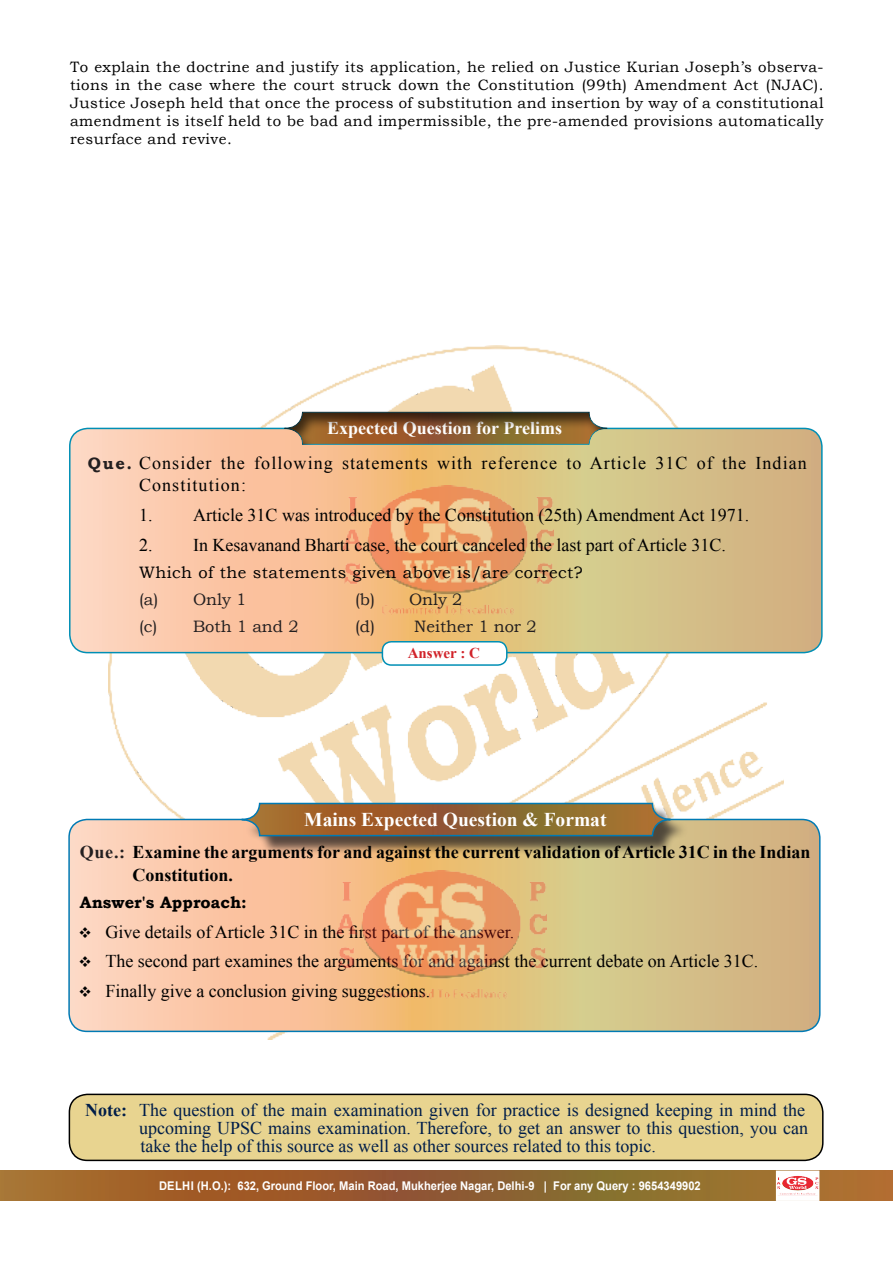
<style>
.page{position:relative;width:893px;height:1263px;background:#fff}
.page>*{position:absolute;margin:0;border:0;box-sizing:border-box;transform-origin:0 0}
.t1{font:700 19.5px "Times New Roman";color:#fff}
.t2{font:18px/29.5px "Times New Roman";color:#000}
.t3{font:18px/18px "Times New Roman";color:#001d49}
.t4{font:700 18px/22.5px "Times New Roman";color:#000}
.t5{font:18px/22.5px "Times New Roman";letter-spacing:.06em;color:#000}
.t6{font:700 18px "Times New Roman";color:#fff}
.t7{font:16.5px "Bookman Old Style";letter-spacing:.03em;color:#000}
.t8{font:16.5px "Bookman Old Style";color:#231f20}
.t9{font:700 16.5px "Bookman Old Style";color:#000}
.t10{font:15px/18px "Bookman Old Style";letter-spacing:.03em;color:#000;text-align:justify}
.t11{font:700 15px "Times New Roman";color:#d1232a}
.t12{font:700 12px "Arial";color:#fff;scale:.93 1}
.s1{font-family:"Bookman Old Style";font-weight:700;font-size:16.5px;color:#231f20}
.s2{color:#231f20}
.s3{font-weight:700}
</style>
<div class="page">
<svg style="left:0;top:1170px;width:892px;height:31px;background:#99642e"></svg>
<img style="left:108px;top:345px;width:675px;height:694px">
<hr style="left:892px;top:1170px;width:1px;height:31px;background:#b46d32">
<svg style="left:776px;top:1170px;width:43px;height:31px"></svg>
<img style="left:775px;top:1171px;width:45px;height:29px">
<div style="left:69px;top:1094px;width:754px;height:66px;background:#e8d490;border-radius:18px"></div>
<div style="left:69px;top:1094px;width:754px;height:67px;border:2px solid #000;border-radius:18px"></div>
<svg style="left:69px;top:819px;width:751px;height:212px;background:#e8c396"></svg>
<div style="left:68px;top:819px;width:752px;height:213px;border:2px solid #007ab4;border-radius:18px"></div>
<div style="left:245px;top:805px;width:443px;height:50px;background:#231f20;opacity:.75"></div>
<svg style="left:240px;top:802px;width:432px;height:35px;background:#906f46"></svg>
<img style="left:335px;top:870px;width:212px;height:132px">
<svg style="left:70px;top:428px;width:752px;height:225px;background:#e8c394"></svg>
<div style="left:69px;top:428px;width:754px;height:225px;border:2px solid #008fb5;border-radius:18px"></div>
<div style="left:284px;top:411px;width:324px;height:35px;background:#231f20;opacity:.75"></div>
<div style="left:382px;top:642px;width:125px;height:23px;background:#fff;border-radius:9px"></div>
<div style="left:382px;top:641px;width:126px;height:25px;border:2px solid #008fb5;border-radius:9px"></div>
<img style="left:342px;top:485px;width:211px;height:132px">
<svg style="left:80px;top:927px;width:10px;height:11px"></svg>
<svg style="left:80px;top:956px;width:10px;height:11px"></svg>
<svg style="left:80px;top:986px;width:10px;height:11px"></svg>
<p class="t10" style="left:70px;top:57px;width:755px">To explain the doctrine and justify its application, he relied on Justice Kurian Joseph’s observa&shy;tions in the case where the court struck down the Constitution (99th) Amendment Act (NJAC).<br>Justice Joseph held that once the process of substitution and insertion by way of a constitutional amendment is itself held to be bad and impermissible, the pre-amended provisions automatically resurface and revive.</p>
<p class="t6" style="left:327px;top:416px;width:236px">Expected Question for Prelims</p>
<p class="t5" style="left:139px;top:451px;width:669px;text-indent:-51px"><span class="s1">Que.</span> Consider the following statements with reference to Article 31C of the Indian<br>Constitution:</p>
<p class="t2" style="left:139px;top:500px;width:612px">1. Article 31C was introduced by the Constitution (25th) Amendment Act 1971.</p>
<p class="t2" style="left:139px;top:530px;width:588px">2. In Kesavanand Bharti case, the court canceled the last part of Article 31C.</p>
<p class="t7" style="left:139px;top:562px;width:445px">Which of the statements given above is/are correct?</p>
<p class="t8" style="left:139px;top:589px;width:109px">(a) Only 1</p>
<p class="t8" style="left:355px;top:589px;width:109px">(b) Only 2</p>
<p class="t8" style="left:139px;top:616px;width:161px">(c) Both 1 and 2</p>
<p class="t8" style="left:355px;top:616px;width:183px">(d) Neither 1 nor 2</p>
<p class="t11" style="left:408px;top:643px;width:74px">Answer : C</p>
<h1 class="t1" style="left:304px;top:806px;width:304px">Mains Expected Question &amp; Format</h1>
<p class="t4" style="left:132px;top:841px;width:680px;text-indent:-53px"><span class="s2">Que.:</span> Examine the arguments for and against the current validation of Article 31C in the Indian<br>Constitution.</p>
<p class="t9" style="left:80px;top:890px;width:168px">Answer's Approach:</p>
<p class="t2" style="left:105px;top:917px;width:654px">Give details of Article 31C in the first part of the answer.<br>The second part examines the arguments for and against the current debate on Article 31C.<br>Finally give a conclusion giving suggestions.</p>
<p class="t3" style="left:139px;top:1100px;width:670px;text-indent:-54px"><span class="s3">Note:</span> The question of the main examination given for practice is designed keeping in mind the upcoming UPSC mains examination. Therefore, to get an answer to this question, you can take the help of this source as well as other sources related to this topic.</p>
<p class="t12" style="left:159px;top:1177px;width:584px">Delhi (H.O.): 632, Ground Floor, Main Road, Mukherjee Nagar, Delhi-9 | For any Query : 9654349902</p>
</div>
